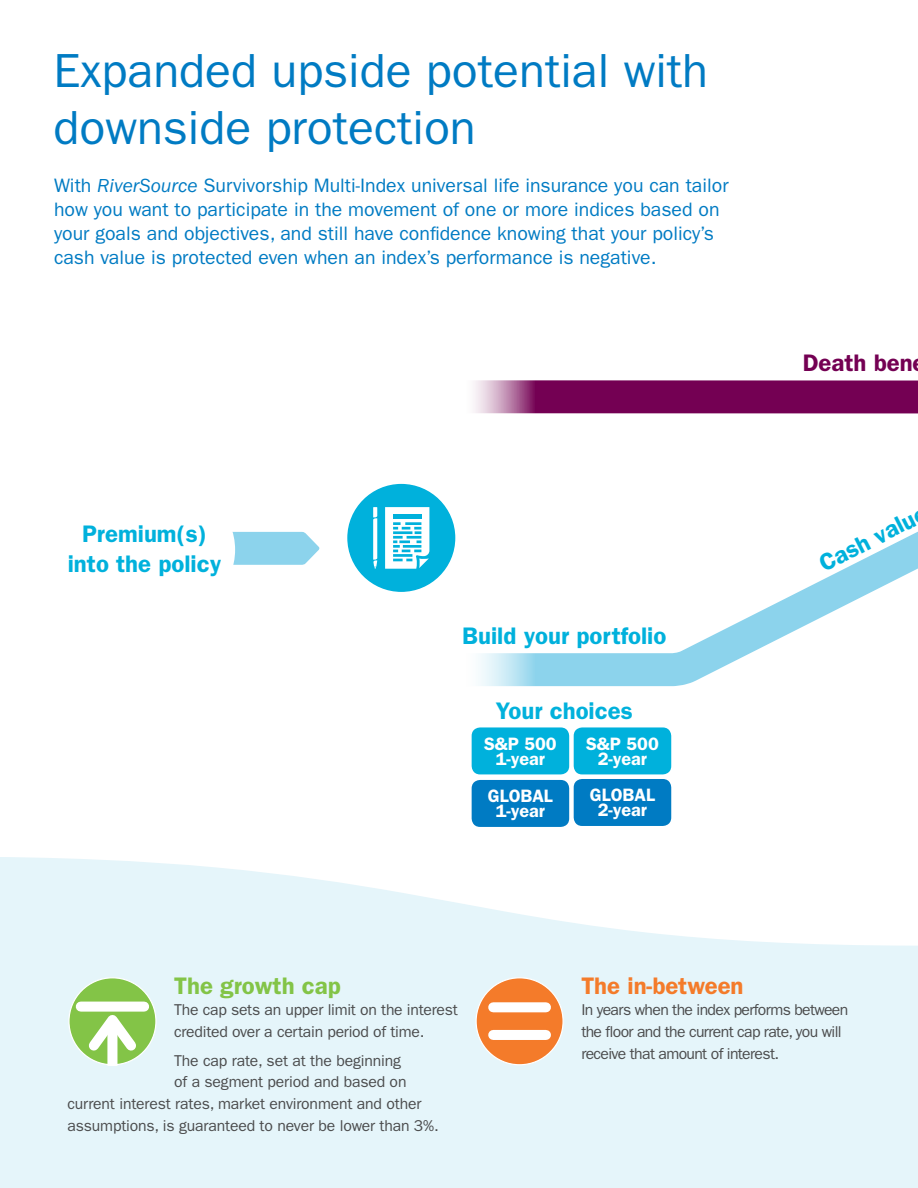
<style>
.page{position:relative;width:918px;height:1188px;background:#fff}
.page>*{position:absolute;margin:0;border:0;box-sizing:border-box;transform-origin:0 0}
.Page_title__32_38__b{font:48px/57px "ITC Franklin Gothic Std";color:#007bc3}
.Body_10_5_14_5{font:600 24px/30px "ITC Franklin Gothic Std";color:#00b1dc;text-align:center}
.Body_10_5_14_5-2{font:600 24px "ITC Franklin Gothic Std";color:#f47b2a}
.Body_10_5_14_5-3{font:600 24px "ITC Franklin Gothic Std";color:#83c447}
.Body_10_5_14_5-4{font:600 24px "ITC Franklin Gothic Std";color:#740053}
.Body_Subtitle_13_16{font:19.5px/24px "ITC Franklin Gothic Std";color:#007bc3}
.t1{font:600 18px "ITC Franklin Gothic Std";color:#fff}
.Body_10_5_14_5-5{font:15.75px/21.8px "ITC Franklin Gothic Std";letter-spacing:-.015em;color:#4b4c4d}
.Body_10_5_14_5-6{font:15.75px/21.8px "ITC Franklin Gothic Std";letter-spacing:-.04em;color:#4b4c4d}
.s1{font-style:italic}
</style>
<div class="page">
<svg style="left:0;top:857px;width:918px;height:331px;background:#e8f6fa"></svg>
<svg style="left:535px;top:531px;width:383px;height:156px"></svg>
<div style="left:535px;top:380px;width:383px;height:34px;background:#740053"></div>
<svg style="left:69px;top:978px;width:87px;height:87px;background:#90ca5a"></svg>
<div style="left:81px;top:1002px;width:63px;height:10px;background:#fff"></div>
<svg style="left:80px;top:1003px;width:65px;height:57px"></svg>
<div style="left:107px;top:1033px;width:10px;height:32px;background:#fff"></div>
<div style="left:476px;top:978px;width:87px;height:87px;background:#f47b2a;border-radius:50%"></div>
<div style="left:493px;top:1002px;width:53px;height:10px;background:#fff"></div>
<div style="left:493px;top:1030px;width:53px;height:10px;background:#fff"></div>
<svg style="left:233px;top:532px;width:87px;height:33px;background:#97d7ed"></svg>
<div style="left:107px;top:486px;width:128px;height:128px;background:#fff;border-radius:50%"></div>
<div style="left:348px;top:485px;width:107px;height:106px;background:#00b1dc;border-radius:50%"></div>
<div style="left:347px;top:484px;width:108px;height:108px;border:2px solid #00b1dc;border-radius:50%"></div>
<svg style="left:385px;top:507px;width:44px;height:62px"></svg>
<svg style="left:373px;top:507px;width:4px;height:62px"></svg>
<div style="left:472px;top:727px;width:97px;height:47px;background:#00b1dc;border-radius:8px"></div>
<div style="left:472px;top:780px;width:97px;height:47px;background:#007bc3;border-radius:8px"></div>
<div style="left:574px;top:727px;width:97px;height:47px;background:#00b1dc;border-radius:8px"></div>
<div style="left:574px;top:779px;width:97px;height:47px;background:#007bc3;border-radius:8px"></div>
<p class="Page_title__32_38__b" style="left:54px;top:43px;width:656px">Expanded upside potential with downside protection</p>
<p class="Body_Subtitle_13_16" style="left:54px;top:174px;width:676px">With <span class="s1">RiverSource</span> Survivorship Multi-Index universal life insurance you can tailor how you want to participate in the movement of one or more indices based on your goals and objectives, and still have confidence knowing that your policy’s cash value is protected even when an index’s performance is negative.</p>
<p class="Body_10_5_14_5" style="left:68px;top:519px;width:155px">Premium(s) into the policy</p>
<p class="Body_10_5_14_5" style="left:462px;top:621px;width:206px">Build your portfolio</p>
<p class="Body_10_5_14_5" style="left:496px;top:696px;width:138px">Your choices</p>
<p class="t1" style="left:484px;top:733px;width:74px">S&amp;P 500</p>
<p class="t1" style="left:496px;top:748px;width:51px">1-year</p>
<p class="t1" style="left:488px;top:785px;width:67px">GLOBAL</p>
<p class="t1" style="left:496px;top:800px;width:51px">1-year</p>
<p class="t1" style="left:586px;top:733px;width:74px">S&amp;P 500</p>
<p class="t1" style="left:598px;top:748px;width:51px">2-year</p>
<p class="t1" style="left:590px;top:784px;width:67px">GLOBAL</p>
<p class="t1" style="left:598px;top:799px;width:51px">2-year</p>
<p class="Body_10_5_14_5-4" style="left:803px;top:348px;width:111px">Death ben</p>
<p class="Body_10_5_14_5" style="left:814px;top:552px;width:106px;rotate:-27deg">Cash valu</p>
<p class="Body_10_5_14_5-3" style="left:174px;top:971px;width:168px">The growth cap</p>
<p class="Body_10_5_14_5-5" style="left:174px;top:999px;width:285px">The cap sets an upper limit on the interest credited over a certain period of time.</p>
<p class="Body_10_5_14_5-5" style="left:174px;top:1050px;width:228px">The cap rate, set at the beginning</p>
<p class="Body_10_5_14_5-5" style="left:174px;top:1071px;width:234px">of a segment period and based on</p>
<p class="Body_10_5_14_5-5" style="left:67px;top:1093px;width:355px">current interest rates, market environment and other</p>
<p class="Body_10_5_14_5-5" style="left:67px;top:1115px;width:373px">assumptions, is guaranteed to never be lower than 3%.</p>
<p class="Body_10_5_14_5-2" style="left:581px;top:971px;width:164px">The in-between</p>
<p class="Body_10_5_14_5-6" style="left:581px;top:999px;width:268px">In years when the index performs between the floor and the current cap rate, you will receive that amount of interest.</p>
</div>
